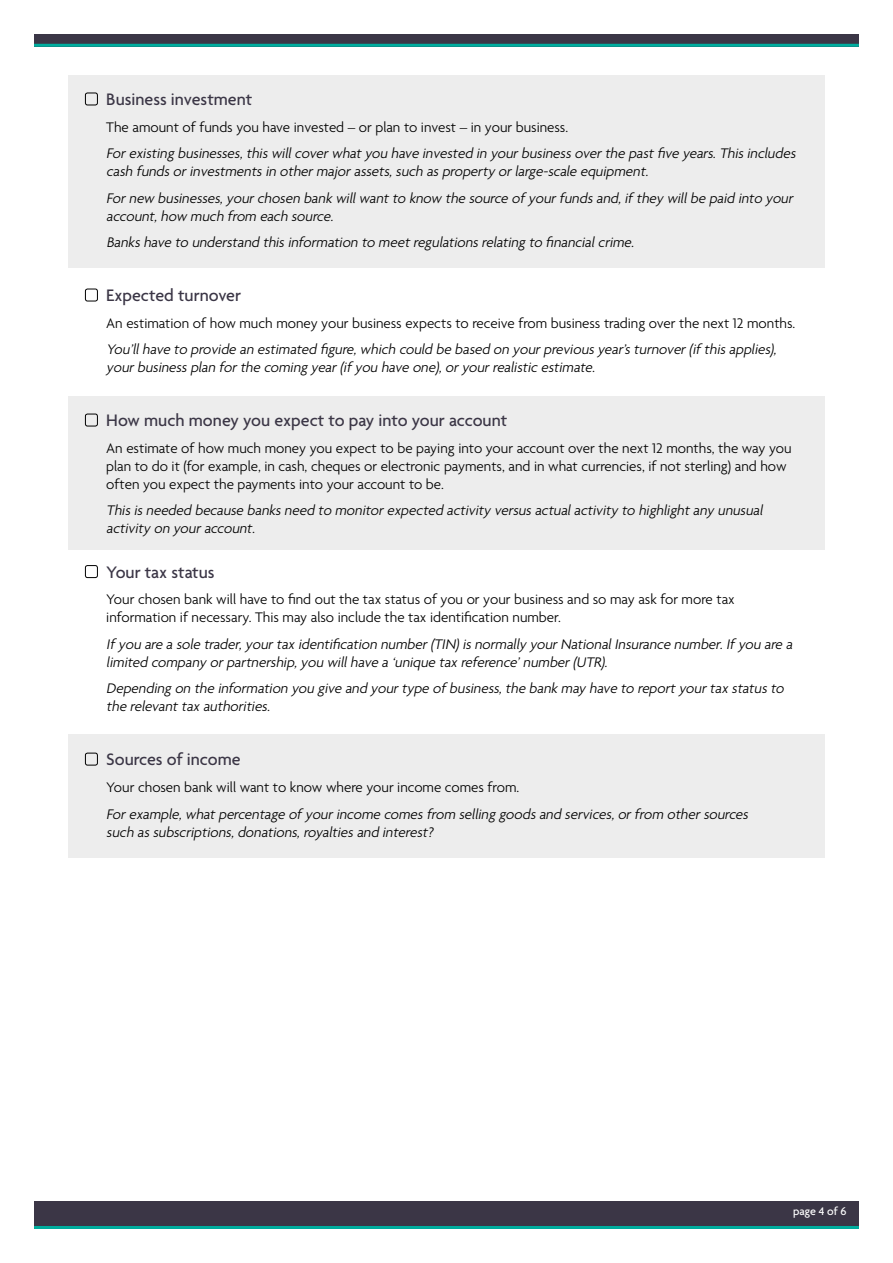
<style>
.page{position:relative;width:893px;height:1263px;background:#fff}
.page>*{position:absolute;margin:0;border:0;box-sizing:border-box;transform-origin:0 0}
.t1{font:500 18px "Agenda";color:#3b3646}
.t2{font:italic 300 15px/18px "Agenda";color:#000}
.t3{font:300 15px/18px "Agenda";color:#000}
.t4{font:500 12px "Agenda";letter-spacing:-.005em;color:#fff}
</style>
<div class="page">
<div style="left:68px;top:75px;width:757px;height:193px;background:#ededed"></div>
<div style="left:68px;top:396px;width:757px;height:153px;background:#ededed"></div>
<div style="left:68px;top:734px;width:757px;height:124px;background:#ededed"></div>
<div style="left:34px;top:1201px;width:825px;height:27px;background:#3b3646"></div>
<div style="left:34px;top:34px;width:825px;height:13px;background:#3b3646"></div>
<hr style="left:34px;top:1226px;width:825px;height:3px;background:#00ad9e">
<hr style="left:34px;top:44px;width:825px;height:3px;background:#00ad9e">
<div style="left:85px;top:93px;width:13px;height:12px;border:1px solid #000;border-radius:2px"></div>
<div style="left:85px;top:289px;width:13px;height:12px;border:1px solid #000;border-radius:2px"></div>
<div style="left:85px;top:414px;width:13px;height:12px;border:1px solid #000;border-radius:2px"></div>
<div style="left:85px;top:565px;width:13px;height:13px;border:1px solid #000;border-radius:2px"></div>
<div style="left:85px;top:753px;width:13px;height:12px;border:1px solid #000;border-radius:2px"></div>
<p class="t1" style="left:106px;top:90px;width:147px">Business investment</p>
<p class="t3" style="left:106px;top:119px;width:463px">The amount of funds you have invested – or plan to invest – in your business.</p>
<p class="t2" style="left:106px;top:145px;width:694px">Forexisting businesses,thiswillcoverwhatyou have invested in yourbusinessoverthe pastfive years.Thisincludes cash fundsorinvestmentsin othermajorassets,such asproperty orlarge-scale equipment.</p>
<p class="t2" style="left:106px;top:190px;width:691px">Fornew businesses,yourchosen bank willwantto know the source of yourfundsand,if they willbe paid into your account,how much from each source.</p>
<p class="t2" style="left:106px;top:234px;width:532px">Bankshave to understand thisinformation to meetregulationsrelating to financialcrime.</p>
<p class="t1" style="left:106px;top:286px;width:136px">Expected turnover</p>
<p class="t3" style="left:106px;top:315px;width:691px">An estimation of how much money your business expects to receive from business trading over the next 12 months.</p>
<p class="t2" style="left:106px;top:342px;width:675px">You’llhave to provide an estimated figure,which could be based on yourpreviousyear’sturnover(if thisapplies), yourbusinessplan forthe coming year(if you have one),oryourrealistic estimate.</p>
<p class="t1" style="left:106px;top:411px;width:402px">How much money you expect to pay into your account</p>
<p class="t3" style="left:106px;top:440px;width:687px">An estimate of how much money you expect to be paying into your account over the next 12 months, the way you plan to do it (for example, in cash, cheques or electronic payments, and in what currencies, if not sterling) and how often you expect the payments into your account to be.</p>
<p class="t2" style="left:106px;top:503px;width:661px">Thisisneeded because banksneed to monitorexpected activity versusactualactivity to highlightany unusual activity on youraccount.</p>
<p class="t1" style="left:106px;top:562px;width:110px">Your tax status</p>
<p class="t3" style="left:106px;top:592px;width:630px">Your chosen bank will have to find out the tax status of you or your business and so may ask for more tax information if necessary. This may also include the tax identification number.</p>
<p class="t2" style="left:106px;top:636px;width:691px">If you are a sole trader,yourtax identification number(TIN)isnormally yourNationalInsurance number.If you are a limited company orpartnership,you willhave a ‘unique tax reference’number(UTR).</p>
<p class="t2" style="left:106px;top:681px;width:682px">Depending on the information you give and yourtype of business,the bank may have to reportyourtax statusto the relevanttax authorities.</p>
<p class="t1" style="left:106px;top:750px;width:136px">Sources of income</p>
<p class="t3" style="left:106px;top:779px;width:414px">Your chosen bank will want to know where your income comes from.</p>
<p class="t2" style="left:106px;top:806px;width:646px">Forexample,whatpercentage of yourincome comesfrom selling goodsand services,orfrom othersources such assubscriptions,donations,royaltiesand interest?</p>
<p class="t4" style="left:793px;top:1205px;width:55px">page 4 of 6</p>
</div>
